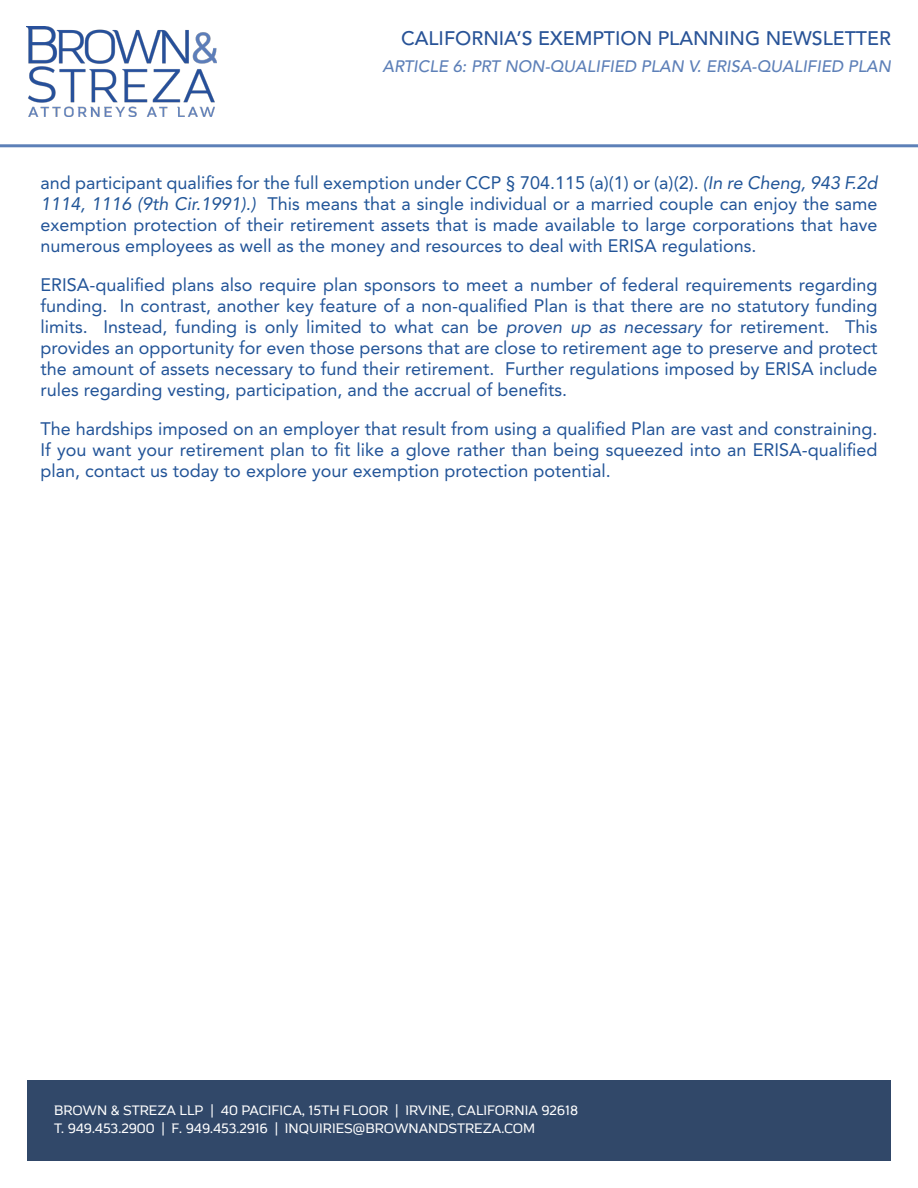
<style>
.page{position:relative;width:918px;height:1188px;background:#fff}
.page>*{position:absolute;margin:0;border:0;box-sizing:border-box;transform-origin:0 0}
.t1{font:500 19.5px "Avenir LT Pro";color:#285397}
.t2{font:18px/21px "Avenir LT Pro";color:#225498;text-align:justify}
.t3{font:italic 500 16.5px "Avenir LT Pro";color:#5d80b8}
.t4{font:500 13.5px "MAINLUX";color:#fff}
.s1{color:#215598}
.s2{font-style:italic;color:#215598}
.s3{font-style:italic}
</style>
<div class="page">
<div style="left:27px;top:1080px;width:864px;height:81px;background:#314869"></div>
<img style="left:27px;top:27px;width:190px;height:90px">
<hr style="left:0;top:144px;width:918px;height:3px;background:#5d80b8">
<p class="t1" style="left:401px;top:27px;width:491px">CALIFORNIA’S EXEMPTION PLANNING NEWSLETTER</p>
<p class="t3" style="left:382px;top:57px;width:510px">ARTICLE 6: PRT NON-QUALIFIED PLAN V. ERISA-QUALIFIED PLAN</p>
<p class="t2" style="left:40px;top:172px;width:839px"><span class="s1">and participant qualifies for the full exemption under CCP § 704.115 (a)(1) or (a)(2).</span> <span class="s2">(In re Cheng, 943 F.2d 1114, 1116 (9th Cir.1991).)</span> <span class="s1">This means that a single individual or a married couple</span> can enjoy the same exemption protection of their retirement assets that is made available to large corporations that have numerous employees as well as the money and resources to deal with ERISA regulations.</p>
<p class="t2" style="left:40px;top:274px;width:839px">ERISA-qualified plans also require plan sponsors to meet a number of federal requirements regarding funding. In contrast, another key feature of a non-qualified Plan is that there are no statutory funding limits. Instead, funding is only limited to what can be <span class="s3">proven up as necessary</span> for retirement. This provides an opportunity for even those persons that are close to retirement age to preserve and protect the amount of assets necessary to fund their retirement. Further regulations imposed by ERISA include rules regarding vesting, participation, and the accrual of benefits.</p>
<p class="t2" style="left:40px;top:418px;width:838px">The hardships imposed on an employer that result from using a qualified Plan are vast and constraining.<br>If you want your retirement plan to fit like a glove rather than being squeezed into an ERISA-qualified plan, contact us today to explore your exemption protection potential.</p>
<p class="t4" style="left:54px;top:1103px;width:526px">BROWN &amp; STREZA LLP | 40 PACIFICA, 15TH FLOOR | IRVINE, CALIFORNIA 92618</p>
<p class="t4" style="left:54px;top:1121px;width:483px">T. 949.453.2900 | F. 949.453.2916 | INQUIRIES@BROWNANDSTREZA.COM</p>
</div>
